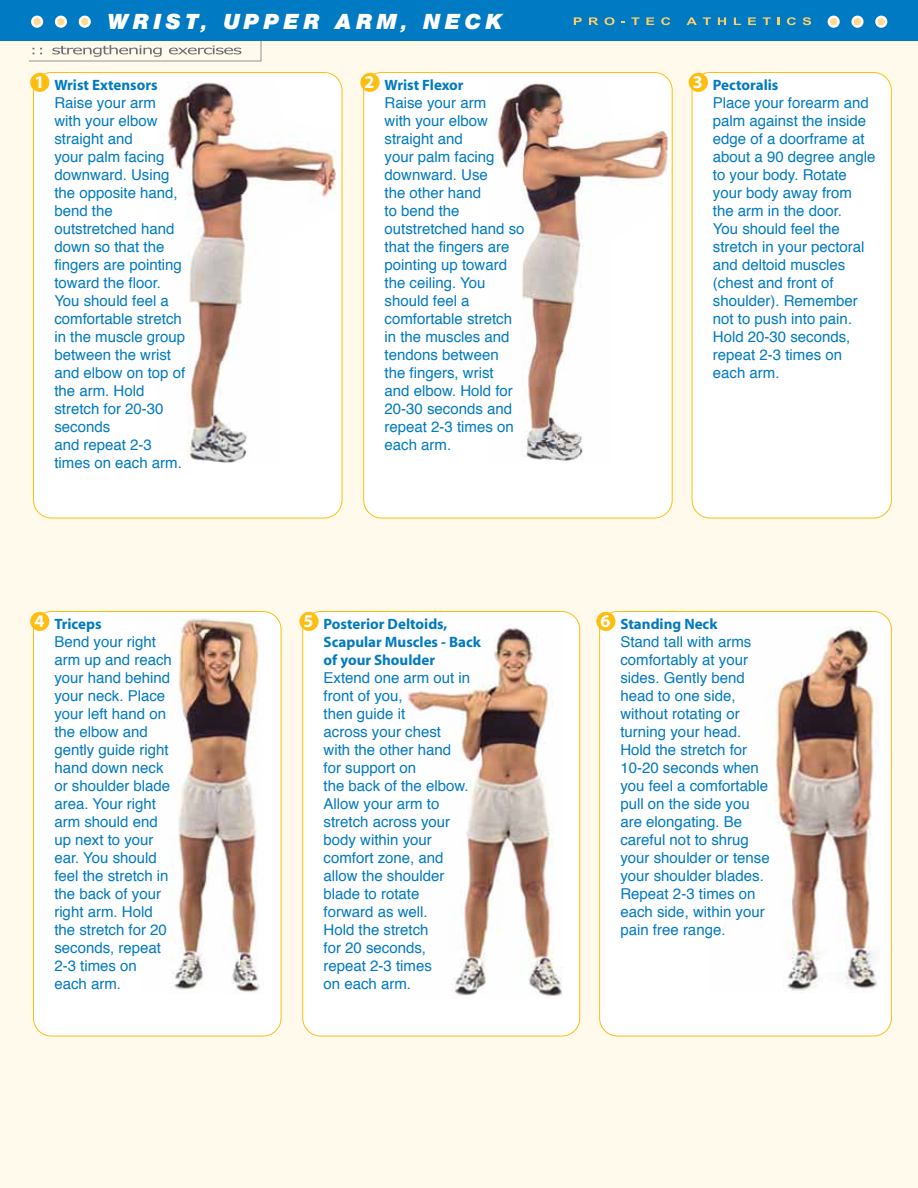
<style>
.page{position:relative;width:918px;height:1188px;background:#fff}
.page>*{position:absolute;margin:0;border:0;box-sizing:border-box;transform-origin:0 0}
.t1{font:21px "Heroic Heavy Ital";letter-spacing:.255em;color:#fff}
.t2{font:700 18px "Myriad";color:#fff}
.t3{font:15px/18px "Helvetica";color:#007ac2}
.t4{font:700 15px/18px "Myriad";color:#007ac2}
.s1{font-size:18px;color:#fff}
</style>
<div class="page">
<div style="left:0;top:30px;width:918px;height:1158px;background:#fffaec"></div>
<div style="left:33px;top:72px;width:309px;height:446px;background:#fff;border-radius:18px"></div>
<div style="left:33px;top:72px;width:309px;height:446px;border:1px solid #febe10;border-radius:18px"></div>
<div style="left:0;top:0;width:918px;height:41px;background:#007ac2"></div>
<svg style="left:29px;top:41px;width:233px;height:21px"></svg>
<svg style="left:32px;top:16px;width:10px;height:9px"></svg>
<div style="left:31px;top:16px;width:12px;height:12px;border:2px solid #fff;border-radius:50%"></div>
<svg style="left:56px;top:16px;width:10px;height:9px"></svg>
<div style="left:55px;top:16px;width:12px;height:12px;border:2px solid #fff;border-radius:50%"></div>
<svg style="left:79px;top:16px;width:11px;height:11px"></svg>
<div style="left:79px;top:16px;width:12px;height:12px;border:2px solid #fff;border-radius:50%"></div>
<svg style="left:828px;top:16px;width:11px;height:11px"></svg>
<div style="left:828px;top:16px;width:12px;height:12px;border:2px solid #fff;border-radius:50%"></div>
<svg style="left:852px;top:16px;width:9px;height:9px"></svg>
<div style="left:851px;top:16px;width:13px;height:12px;border:2px solid #fff;border-radius:50%"></div>
<svg style="left:876px;top:16px;width:11px;height:11px"></svg>
<div style="left:875px;top:16px;width:12px;height:12px;border:2px solid #fff;border-radius:50%"></div>
<svg style="left:574px;top:17px;width:8px;height:8px"></svg>
<svg style="left:589px;top:17px;width:9px;height:8px"></svg>
<svg style="left:605px;top:17px;width:10px;height:8px"></svg>
<svg style="left:631px;top:17px;width:9px;height:8px"></svg>
<svg style="left:646px;top:17px;width:8px;height:8px"></svg>
<svg style="left:661px;top:17px;width:9px;height:8px"></svg>
<svg style="left:687px;top:17px;width:10px;height:8px"></svg>
<svg style="left:703px;top:17px;width:8px;height:8px"></svg>
<svg style="left:718px;top:17px;width:8px;height:8px"></svg>
<svg style="left:734px;top:17px;width:7px;height:8px"></svg>
<svg style="left:748px;top:17px;width:8px;height:8px"></svg>
<svg style="left:763px;top:17px;width:8px;height:8px"></svg>
<svg style="left:778px;top:17px;width:2px;height:8px"></svg>
<svg style="left:787px;top:17px;width:9px;height:8px"></svg>
<svg style="left:803px;top:17px;width:8px;height:8px"></svg>
<div style="left:30px;top:73px;width:19px;height:19px;background:#febe10;border-radius:50%"></div>
<img style="left:167px;top:82px;width:170px;height:381px">
<div style="left:364px;top:72px;width:308px;height:446px;background:#fff;border-radius:18px"></div>
<div style="left:363px;top:72px;width:310px;height:446px;border:1px solid #febe10;border-radius:18px"></div>
<div style="left:360px;top:73px;width:20px;height:19px;background:#febe10;border-radius:50%"></div>
<img style="left:496px;top:82px;width:172px;height:379px">
<div style="left:692px;top:72px;width:199px;height:446px;background:#fff;border-radius:18px"></div>
<div style="left:692px;top:72px;width:200px;height:446px;border:1px solid #febe10;border-radius:18px"></div>
<div style="left:689px;top:73px;width:19px;height:19px;background:#febe10;border-radius:50%"></div>
<div style="left:33px;top:612px;width:248px;height:424px;background:#fff;border-radius:18px"></div>
<div style="left:33px;top:611px;width:248px;height:425px;border:1px solid #febe10;border-radius:18px"></div>
<div style="left:30px;top:612px;width:19px;height:19px;background:#febe10;border-radius:50%"></div>
<div style="left:303px;top:612px;width:277px;height:424px;background:#fff;border-radius:18px"></div>
<div style="left:302px;top:611px;width:278px;height:425px;border:1px solid #febe10;border-radius:18px"></div>
<div style="left:299px;top:612px;width:20px;height:19px;background:#febe10;border-radius:50%"></div>
<div style="left:600px;top:612px;width:291px;height:424px;background:#fff;border-radius:18px"></div>
<div style="left:599px;top:611px;width:293px;height:425px;border:1px solid #febe10;border-radius:18px"></div>
<div style="left:596px;top:612px;width:19px;height:19px;background:#febe10;border-radius:50%"></div>
<img style="left:170px;top:619px;width:90px;height:374px">
<img style="left:408px;top:624px;width:155px;height:375px">
<img style="left:769px;top:627px;width:108px;height:364px">
<h1 class="t1" style="left:108px;top:11px;width:396px">WRIST, UPPER ARM, NECK</h1>
<p class="t4" style="left:34px;top:77px;width:125px"><span class="s1">1</span> Wrist Extensors</p>
<p class="t3" style="left:54px;top:95px;width:132px">Raise your arm with your elbow straight and<br>your palm facing downward. Using the opposite hand, bend the outstretched hand down so that the fingers are pointing toward the floor.<br>You should feel a comfortable stretch in the muscle group between the wrist and elbow on top of the arm. Hold stretch for 20-30 seconds<br>and repeat 2-3 times on each arm.</p>
<p class="t4" style="left:365px;top:77px;width:101px"><span class="s1">2</span> Wrist Flexor</p>
<p class="t3" style="left:385px;top:95px;width:142px">Raise your arm<br>with your elbow straight and<br>your palm facing downward. Use<br>the other hand<br>to bend the outstretched hand so that the fingers are pointing up toward the ceiling. You should feel a comfortable stretch in the muscles and tendons between<br>the fingers, wrist<br>and elbow. Hold for<br>20-30 seconds and repeat 2-3 times on each arm.</p>
<p class="t4" style="left:693px;top:77px;width:87px"><span class="s1">3</span> Pectoralis</p>
<p class="t3" style="left:713px;top:95px;width:164px">Place your forearm and palm against the inside edge of a doorframe at about a 90 degree angle to your body. Rotate your body away from the arm in the door.<br>You should feel the stretch in your pectoral and deltoid muscles (chest and front of shoulder). Remember not to push into pain.<br>Hold 20-30 seconds, repeat 2-3 times on each arm.</p>
<p class="t4" style="left:34px;top:616px;width:69px"><span class="s1">4</span> Triceps</p>
<p class="t2" style="left:304px;top:612px;width:11px">5</p>
<p class="t2" style="left:601px;top:612px;width:11px">6</p>
<p class="t3" style="left:54px;top:634px;width:119px">Bend your right arm up and reach your hand behind your neck. Place your left hand on the elbow and gently guide right hand down neck or shoulder blade area. Your right arm should end up next to your ear. You should feel the stretch in the back of your right arm. Hold the stretch for 20 seconds, repeat<br>2-3 times on each arm.</p>
<p class="t4" style="left:324px;top:616px;width:159px">Posterior Deltoids,<br>Scapular Muscles - Back of your Shoulder</p>
<p class="t3" style="left:324px;top:670px;width:148px">Extend one arm out in front of you,<br>then guide it<br>across your chest with the other hand for support on<br>the back of the elbow.<br>Allow your arm to stretch across your body within your comfort zone, and allow the shoulder blade to rotate forward as well.<br>Hold the stretch<br>for 20 seconds, repeat 2-3 times<br>on each arm.</p>
<p class="t4" style="left:620px;top:616px;width:99px">Standing Neck</p>
<p class="t3" style="left:620px;top:634px;width:151px">Stand tall with arms comfortably at your sides. Gently bend head to one side, without rotating or turning your head.<br>Hold the stretch for<br>10-20 seconds when you feel a comfortable pull on the side you are elongating. Be careful not to shrug your shoulder or tense your shoulder blades.<br>Repeat 2-3 times on each side, within your pain free range.</p>
</div>
